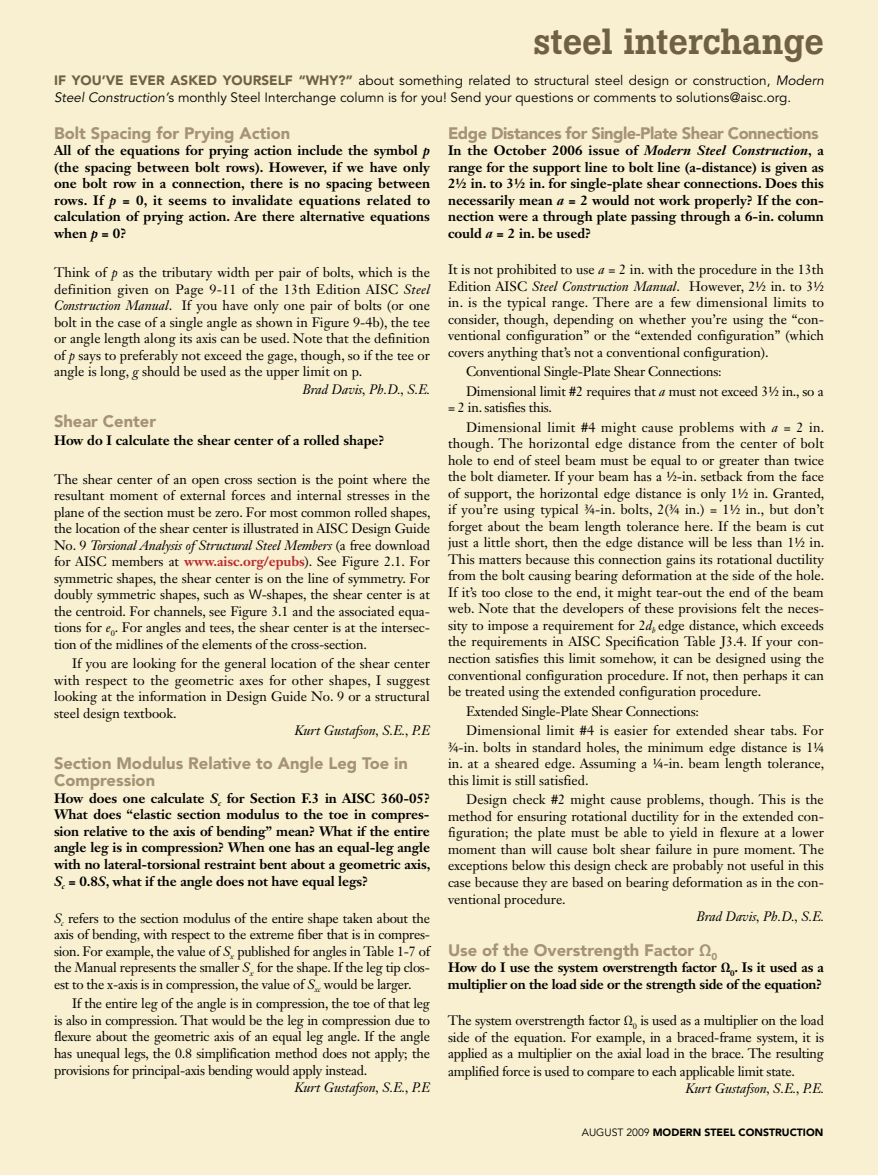
<style>
.page{position:relative;width:878px;height:1175px;background:#fff}
.page>*{position:absolute;margin:0;border:0;box-sizing:border-box;transform-origin:0 0}
.t1{font:500 36px "Boton";color:#6f6046}
.t2{font:900 16.5px/17.2px "Avenir LT Std";color:#a49375}
.t3{font:900 16.5px "Avenir LT Std";letter-spacing:-.03em;color:#a49375}
.t4{font:13.5px/16.5px "Janson Text LT Std";color:#000;text-align:justify}
.t5{font:700 13.5px/16.6px "Janson Text LT Std";letter-spacing:-.01em;color:#000;text-align:justify}
.t6{font:13.5px/16.5px "Avenir LT Std";color:#000}
.t7{font:italic 13.5px "Janson Text LT Std";color:#000}
.t8{font:13.5px/19.5px "Janson Text LT Std";letter-spacing:-.02em;color:#000}
.t9{font:13.5px/19.5px "Janson Text LT Std";letter-spacing:.02em;color:#000}
.t10{font:900 13.5px "Avenir LT Std";color:#6f6046}
.t11{font:900 10.5px "Avenir LT Std";color:#000}
.s1{font-weight:900;color:#6f6046}
.s2{font-style:italic}
.s3{font-weight:700;color:#b8292f}
.s4{font-family:"Avenir LT Std"}
.s5{font-weight:400}
</style>
<div class="page">
<div style="left:0;top:0;width:878px;height:1174px;background:#f9f0d1"></div>
<h1 class="t1" style="left:533px;top:20px;width:292px">steel interchange</h1>
<p class="t6" style="left:54px;top:73px;width:771px;text-indent:231px"><span class="s1">f “why?”</span> about something related to structural steel design or construction, <span class="s2">Modern<br>Steel Construction’</span>s monthly Steel Interchange column is for you! Send your questions or comments to solutions@aisc.org.</p>
<p class="t10" style="left:54px;top:72px;width:188px">If you ’ve ever asked yoursel</p>
<p class="t2" style="left:54px;top:124px;width:238px">Bolt Spacing for Prying Action</p>
<p class="t5" style="left:54px;top:142px;width:378px">All of the equations for prying action include the symbol <span class="s2">p </span>(the spacing between bolt rows). However, if we have only one bolt row in a connection, there is no spacing between rows. If <span class="s2">p</span> = 0, it seems to invalidate equations related to calculation of prying action. Are there alternative equations when <span class="s2">p</span> = 0?</p>
<p class="t4" style="left:54px;top:264px;width:377px">Think of <span class="s2">p</span> as the tributary width per pair of bolts, which is the</p>
<p class="t4" style="left:54px;top:281px;width:377px">definition given on Page 9-11 of the 13th Edition AISC <span class="s2">Steel</span></p>
<p class="t4" style="left:54px;top:297px;width:377px"><span class="s2">Construction Manual</span>. If you have only one pair of bolts (or one</p>
<p class="t4" style="left:54px;top:314px;width:377px">bolt in the case of a single angle as shown in Figure 9-4b), the tee</p>
<p class="t4" style="left:54px;top:330px;width:377px">or angle length along its axis can be used. Note that the definition</p>
<p class="t4" style="left:54px;top:347px;width:377px">of <span class="s2">p</span> says to preferably not exceed the gage, though, so if the tee or</p>
<p class="t4" style="left:54px;top:363px;width:310px">angle is long, <span class="s2">g</span> should be used as the upper limit on p.</p>
<p class="t7" style="left:302px;top:380px;width:129px">Brad Davis, Ph.D., S.E.</p>
<p class="t2" style="left:54px;top:413px;width:104px">Shear Center</p>
<p class="t5" style="left:54px;top:431px;width:332px">How do I calculate the shear center of a rolled shape?</p>
<p class="t4" style="left:54px;top:470px;width:378px">The shear center of an open cross section is the point where the resultant moment of external forces and internal stresses in the plane of the section must be zero. For most common rolled shapes, the location of the shear center is illustrated in AISC Design Guide No. 9 <span class="s2">Torsional Analysis of Structural Steel Members</span> (a free download for AISC members at <span class="s3">www.aisc.org/epubs</span>). See Figure 2.1. For symmetric shapes, the shear center is on the line of symmetry. For doubly symmetric shapes, such as <span class="s4">W</span>-shapes, the shear center is at the centroid. For channels, see Figure 3.1 and the associated equa&shy;tions for <span class="s2">e</span><sub>0</sub>. For angles and tees, the shear center is at the intersec&shy;tion of the midlines of the elements of the cross-section.</p>
<p class="t4" style="left:54px;top:655px;width:377px;text-indent:18px">If you are looking for the general location of the shear center with respect to the geometric axes for other shapes, I suggest looking at the information in Design Guide No. 9 or a structural steel design textbook.</p>
<p class="t7" style="left:294px;top:722px;width:137px">Kurt Gustafson, S.E., P.E</p>
<p class="t2" style="left:54px;top:754px;width:355px">Section Modulus Relative to Angle Leg Toe in<br>Compression</p>
<p class="t5" style="left:54px;top:789px;width:378px">How does one calculate <span class="s2">S</span><sub>c</sub> for Section F.3 in AISC 360-05?<br>What does “elastic section modulus to the toe in compres&shy;sion relative to the axis of bending” mean? What if the entire angle leg is in compression? When one has an equal-leg angle with no lateral-torsional restraint bent about a geometric axis, <span class="s2">S</span><sub>c</sub> = 0.8<span class="s2">S</span>, what if the angle does not have equal legs?</p>
<p class="t4" style="left:54px;top:909px;width:377px"><span class="s2">S</span><sub>c</sub> refers to the section modulus of the entire shape taken about the axis of bending, with respect to the extreme fiber that is in compres&shy;sion. For example, the value of <span class="s2">S</span><sub>x</sub> published for angles in Table 1-7 of the Manual represents the smaller <span class="s2">S</span><sub>x</sub> for the shape. If the leg tip clos&shy;est to the x-axis is in compression, the value of <span class="s2">S</span><sub>xc</sub> would be larger.</p>
<p class="t4" style="left:54px;top:995px;width:377px;text-indent:18px">If the entire leg of the angle is in compression, the toe of that leg is also in compression. That would be the leg in compression due to flexure about the geometric axis of an equal leg angle. If the angle has unequal legs, the 0.8 simplification method does not apply; the provisions for principal-axis bending would apply instead.</p>
<p class="t7" style="left:294px;top:1079px;width:137px">Kurt Gustafson, S.E., P.E</p>
<p class="t3" style="left:448px;top:123px;width:372px">Edge Distances for Single-Plate Shear Connections</p>
<p class="t5" style="left:448px;top:142px;width:377px">In the October 2006 issue of <span class="s2">Modern Steel Construction</span>, a range for the support line to bolt line (a-distance) is given as 2½ in. to 3½ in. for single-plate shear connections. Does this necessarily mean <span class="s2">a</span> = 2 would not work properly? If the con&shy;nection were a through plate passing through a 6-in. column could <span class="s2">a</span> = 2 in. be used?</p>
<p class="t4" style="left:448px;top:261px;width:377px">It is not prohibited to use <span class="s2">a</span> = 2 in. with the procedure in the 13th Edition AISC <span class="s2">Steel Construction Manual</span>. However, 2½ in. to 3½ in. is the typical range. There are a few dimensional limits to consider, though, depending on whether you’re using the “con&shy;ventional configuration” or the “extended configuration” (which covers anything that’s not a conventional configuration).</p>
<p class="t8" style="left:466px;top:362px;width:359px">Conventional Single-Plate Shear Connections:<br>Dimensional limit #2 requires that <span class="s2">a</span> must not exceed 3½ in., so a</p>
<p class="t9" style="left:466px;top:398px;width:360px;text-indent:-18px">= 2 in. satisfies this.<br>Dimensional limit #4 might cause problems with <span class="s2">a</span> = 2 in.</p>
<p class="t4" style="left:448px;top:435px;width:378px">though. The horizontal edge distance from the center of bolt hole to end of steel beam must be equal to or greater than twice the bolt diameter. If your beam has a ½-in. setback from the face of support, the horizontal edge distance is only 1½ in. Granted, if you’re using typical ¾-in. bolts, 2(¾ in.) = 1½ in., but don’t forget about the beam length tolerance here. If the beam is cut just a little short, then the edge distance will be less than 1½ in.<br>This matters because this connection gains its rotational ductility from the bolt causing bearing deformation at the side of the hole.<br>If it’s too close to the end, it might tear-out the end of the beam web. Note that the developers of these provisions felt the neces&shy;sity to impose a requirement for 2<span class="s2">d</span><sub>b</sub> edge distance, which exceeds the requirements in AISC Specification Table J3.4. If your con&shy;nection satisfies this limit somehow, it can be designed using the conventional configuration procedure. If not, then perhaps it can be treated using the extended configuration procedure.</p>
<p class="t4" style="left:466px;top:701px;width:359px;line-height:19.5px">Extended Single-Plate Shear Connections:<br>Dimensional limit #4 is easier for extended shear tabs. For</p>
<p class="t4" style="left:448px;top:738px;width:378px">¾-in. bolts in standard holes, the minimum edge distance is 1¼ in. at a sheared edge. Assuming a ¼-in. beam length tolerance, this limit is still satisfied.</p>
<p class="t4" style="left:448px;top:791px;width:377px;text-indent:18px">Design check #2 might cause problems, though. This is the method for ensuring rotational ductility for in the extended con&shy;figuration; the plate must be able to yield in flexure at a lower moment than will cause bolt shear failure in pure moment. The exceptions below this design check are probably not useful in this case because they are based on bearing deformation as in the con&shy;ventional procedure.</p>
<p class="t7" style="left:696px;top:908px;width:129px">Brad Davis, Ph.D., S.E.</p>
<p class="t2" style="left:448px;top:941px;width:271px">Use of the Overstrength Factor Ω<sub>0</sub></p>
<p class="t5" style="left:448px;top:959px;width:377px">How do I use the system overstrength factor Ω<sub>0</sub>. Is it used as a multiplier on the load side or the strength side of the equation?</p>
<p class="t4" style="left:448px;top:1012px;width:378px">The system overstrength factor Ω<sub>0</sub> is used as a multiplier on the load side of the equation. For example, in a braced-frame system, it is applied as a multiplier on the axial load in the brace. The resulting amplified force is used to compare to each applicable limit state.</p>
<p class="t7" style="left:685px;top:1079px;width:140px">Kurt Gustafson, S.E., P.E.</p>
<p class="t11" style="left:582px;top:1125px;width:243px"><span class="s5">august 2009</span> MODERN STEEL CONSTRUCTION</p>
</div>
